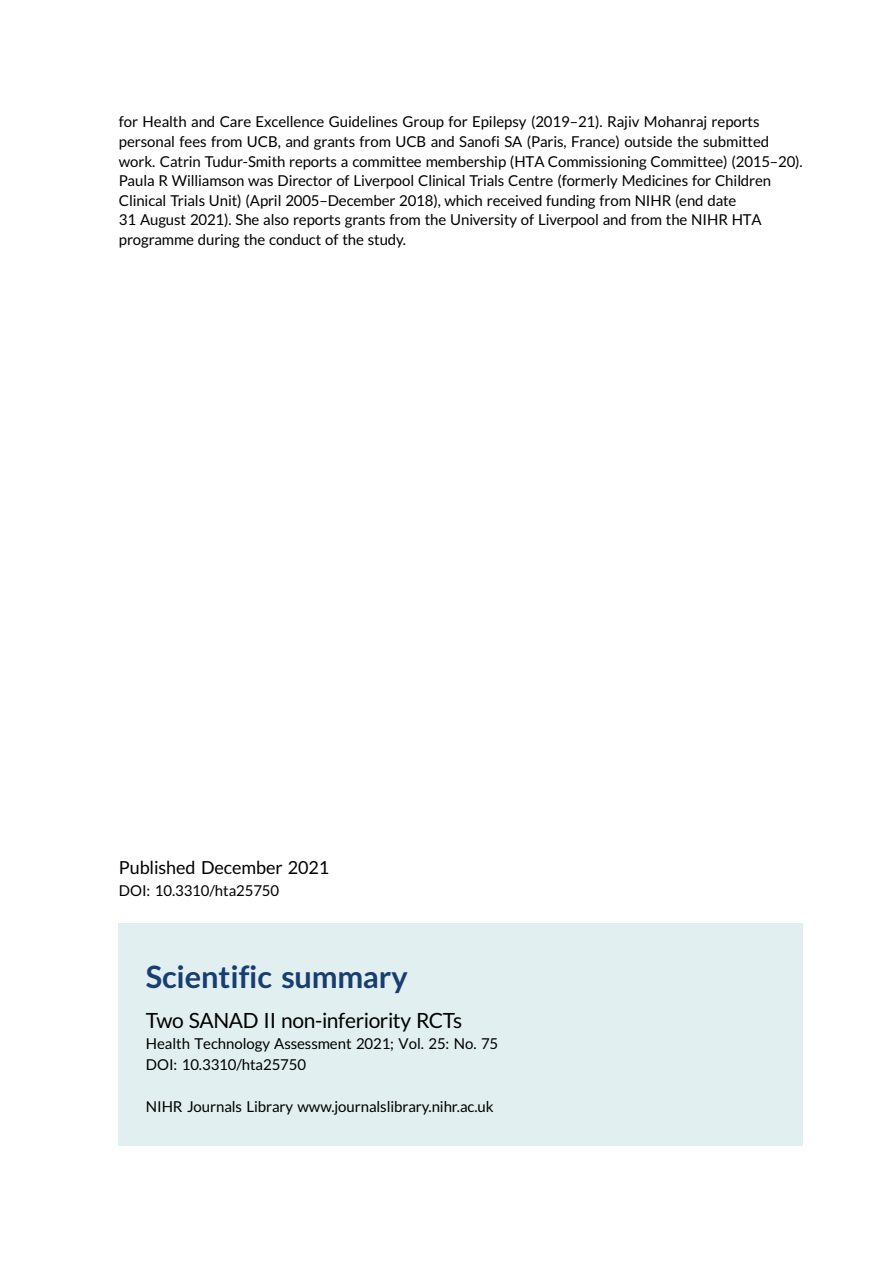
<style>
.page{position:relative;width:893px;height:1263px;background:#fff}
.page>*{position:absolute;margin:0;border:0;box-sizing:border-box;transform-origin:0 0}
.t1{font:30.75px "Adv TT6071803 a.B";color:#183e71}
.t2{font:21px "Adv T Ta 9 c 1 b 374";letter-spacing:-.015em;color:#000}
.t3{font:18px "Adv T Ta 9 c 1 b 374";color:#000}
.t4{font:15px/19.5px "Adv T Ta 9 c 1 b 374";color:#000}
.s1{font-style:inherit}
</style>
<div class="page">
<div style="left:119px;top:923px;width:684px;height:223px;background:#e1eff0"></div>
<p class="t4" style="left:119px;top:114px;width:685px">for Health and Care Excellence Guidelines Group for Epilepsy (2019<span class="s1">–</span>21). Rajiv Mohanraj reports personal fees from UCB, and grants from UCB and Sanofi SA (Paris, France) outside the submitted work. Catrin Tudur-Smith reports a committee membership (HTA Commissioning Committee) (2015<span class="s1">–</span>20).<br>Paula R Williamson was Director of Liverpool Clinical Trials Centre (formerly Medicines for Children Clinical Trials Unit) (April 2005<span class="s1">–</span>December 2018), which received funding from NIHR (end date<br>31 August 2021). She also reports grants from the University of Liverpool and from the NIHR HTA programme during the conduct of the study.</p>
<p class="t3" style="left:119px;top:860px;width:212px">Published December 2021</p>
<p class="t4" style="left:119px;top:882px;width:162px">DOI: 10.3310/hta25750</p>
<h1 class="t1" style="left:146px;top:965px;width:263px">Scientific summary</h1>
<h2 class="t2" style="left:146px;top:1013px;width:318px">Two SANAD II non-inferiority RCTs</h2>
<p class="t4" style="left:146px;top:1034px;width:354px;line-height:21px">Health Technology Assessment 2021; Vol. 25: No. 75<br>DOI: 10.3310/hta25750</p>
<p class="t4" style="left:146px;top:1098px;width:349px">NIHR Journals Library www.journalslibrary.nihr.ac.uk</p>
</div>
